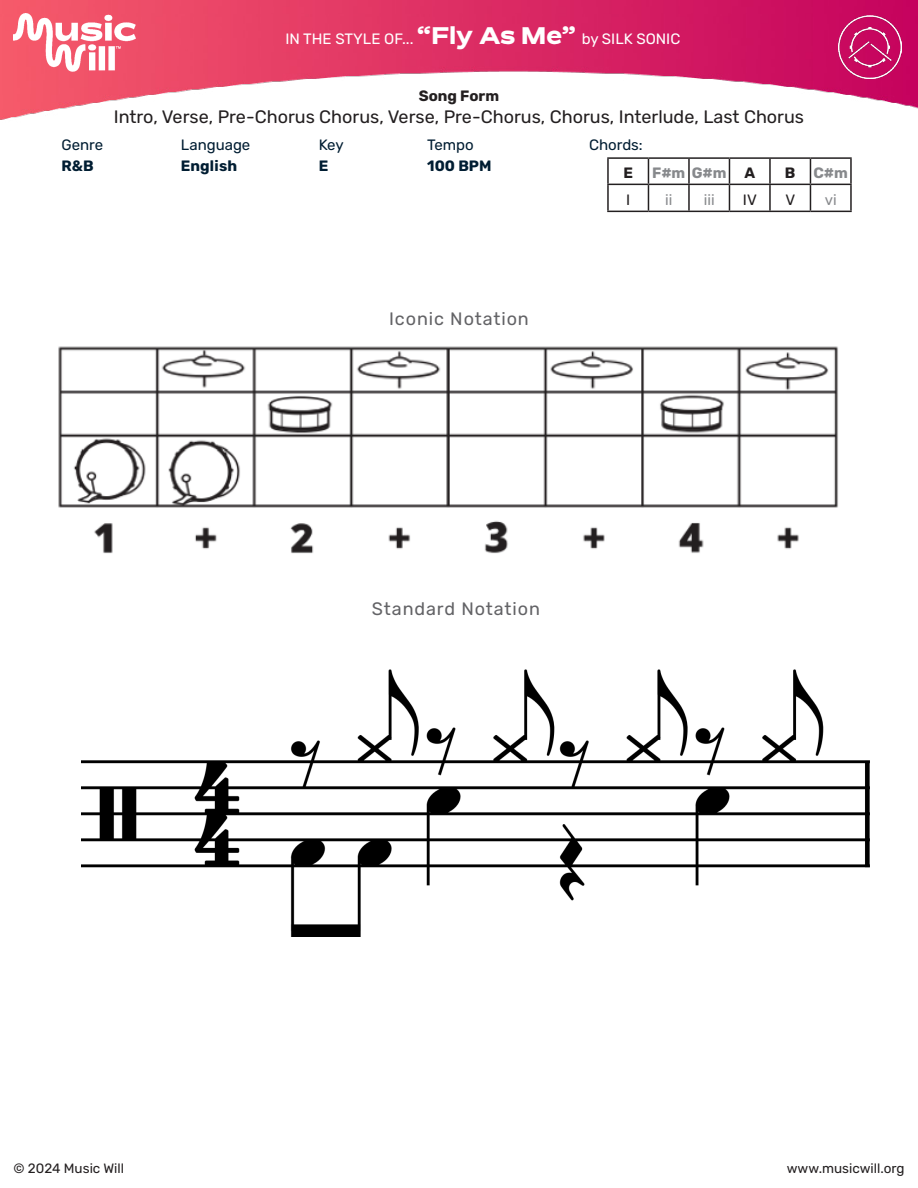
<style>
.page{position:relative;width:918px;height:1188px;background:#fff}
.page>*{position:absolute;margin:0;border:0;box-sizing:border-box;transform-origin:0 0}
.t1{font:18px "Rubik";color:#231f20}
.t2{font:18px "Rubik";letter-spacing:.05em;color:#636366}
.t3{font:15px "Rubik";color:#fff}
.t4{font:15px "Rubik";color:#001d32}
.t5{font:300 15px "Rubik";color:#001d32}
.t6{font:300 15px "Rubik";color:#87898c}
.t7{font:300 15px "Rubik";color:#231f20}
.t8{font:15px "Rubik";color:#87898c}
.t9{font:15px "Rubik";color:#231f20}
.t10{font:13.5px "Rubik";color:#231f20}
.s1{font-family:"Bossa";font-weight:900;font-size:24px}
.s2{color:#231f20}
</style>
<div class="page">
<img style="left:0;top:0;width:918px;height:14px">
<img style="left:0;top:14px;width:918px;height:151px">
<hr style="left:607px;top:157px;width:41px;height:2px;background:#231f20">
<hr style="left:607px;top:159px;width:2px;height:25px;background:#231f20">
<hr style="left:648px;top:157px;width:41px;height:2px;background:#231f20">
<hr style="left:689px;top:157px;width:40px;height:2px;background:#231f20">
<hr style="left:688px;top:159px;width:2px;height:25px;background:#231f20">
<hr style="left:729px;top:157px;width:41px;height:2px;background:#231f20">
<hr style="left:770px;top:157px;width:40px;height:2px;background:#231f20">
<hr style="left:769px;top:159px;width:2px;height:25px;background:#231f20">
<hr style="left:810px;top:157px;width:42px;height:2px;background:#231f20">
<hr style="left:850px;top:159px;width:2px;height:25px;background:#231f20">
<hr style="left:607px;top:184px;width:41px;height:1px;background:#231f20">
<hr style="left:607px;top:185px;width:2px;height:26px;background:#231f20">
<hr style="left:648px;top:184px;width:41px;height:1px;background:#231f20">
<svg style="left:648px;top:159px;width:1px;height:52px"></svg>
<hr style="left:689px;top:184px;width:40px;height:1px;background:#231f20">
<hr style="left:688px;top:185px;width:2px;height:26px;background:#231f20">
<hr style="left:729px;top:184px;width:41px;height:1px;background:#231f20">
<svg style="left:729px;top:159px;width:1px;height:52px"></svg>
<hr style="left:770px;top:184px;width:40px;height:1px;background:#231f20">
<hr style="left:769px;top:185px;width:2px;height:26px;background:#231f20">
<hr style="left:810px;top:184px;width:42px;height:1px;background:#231f20">
<svg style="left:810px;top:159px;width:1px;height:52px"></svg>
<hr style="left:850px;top:185px;width:2px;height:26px;background:#231f20">
<hr style="left:607px;top:211px;width:41px;height:1px;background:#231f20">
<hr style="left:648px;top:211px;width:41px;height:1px;background:#231f20">
<hr style="left:689px;top:211px;width:40px;height:1px;background:#231f20">
<hr style="left:729px;top:211px;width:41px;height:1px;background:#231f20">
<hr style="left:770px;top:211px;width:40px;height:1px;background:#231f20">
<hr style="left:810px;top:211px;width:42px;height:1px;background:#231f20">
<img style="left:14px;top:14px;width:122px;height:62px">
<img style="left:838px;top:15px;width:63px;height:63px">
<img style="left:58px;top:346px;width:780px;height:208px">
<img style="left:81px;top:669px;width:789px;height:268px">
<p class="t3" style="left:285px;top:30px;width:396px">IN THE STYLE OF... <span class="s1">“Fly As Me”</span> by SILK SONIC</p>
<p class="t4" style="left:62px;top:136px;width:43px">Genre</p>
<p class="t5" style="left:62px;top:157px;width:34px">R&amp;B</p>
<p class="t7" style="left:419px;top:87px;width:82px">Song Form</p>
<p class="t1" style="left:114px;top:106px;width:692px">Intro, Verse, Pre-Chorus Chorus, Verse, Pre-Chorus, Chorus, Interlude, Last Chorus</p>
<p class="t4" style="left:181px;top:136px;width:71px">Language</p>
<p class="t5" style="left:181px;top:157px;width:58px">English</p>
<p class="t4" style="left:319px;top:136px;width:26px">Key</p>
<p class="t5" style="left:319px;top:157px;width:11px">E</p>
<p class="t4" style="left:427px;top:136px;width:48px">Tempo</p>
<p class="t5" style="left:427px;top:157px;width:66px">100 BPM</p>
<p class="t4" style="left:589px;top:136px;width:55px">Chords:</p>
<p class="t7" style="left:623px;top:164px;width:11px">E</p>
<p class="t6" style="left:652px;top:164px;width:105px">F#m G#m <span class="s2">A</span></p>
<p class="t6" style="left:785px;top:164px;width:65px"><span class="s2">B</span> C#m</p>
<p class="t9" style="left:626px;top:191px;width:6px">I</p>
<p class="t8" style="left:665px;top:191px;width:9px">ii</p>
<p class="t8" style="left:704px;top:191px;width:12px">iii</p>
<p class="t9" style="left:743px;top:191px;width:15px">IV</p>
<p class="t9" style="left:786px;top:191px;width:11px">V</p>
<p class="t8" style="left:825px;top:191px;width:13px">vi</p>
<p class="t2" style="left:389px;top:308px;width:141px">Iconic Notation</p>
<p class="t2" style="left:372px;top:598px;width:170px">Standard Notation</p>
<p class="t10" style="left:14px;top:1160px;width:112px">© 2024 Music Will</p>
<p class="t10" style="left:787px;top:1160px;width:119px">www.musicwill.org</p>
</div>
